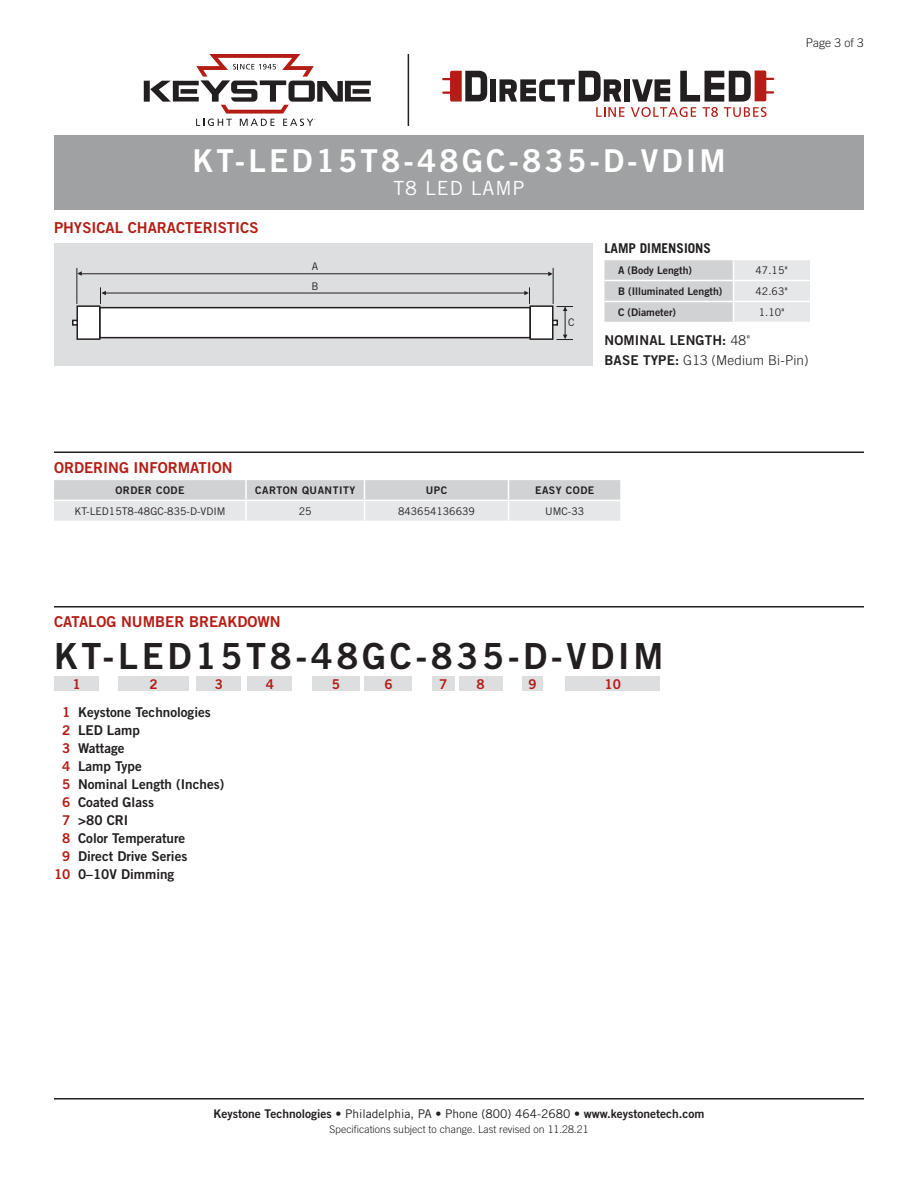
<style>
.page{position:relative;width:918px;height:1188px;background:#fff}
.page>*{position:absolute;margin:0;border:0;box-sizing:border-box;transform-origin:0 0}
.CatalogNumber{font:36px "Trade Gothic Bold Two";letter-spacing:.1em;color:#231f20}
.t1{font:31.5px "Trade Gothic Bold Two";letter-spacing:.1em;color:#fff}
.SubTitle{font:19.5px "Trade Gothic";letter-spacing:.05em;color:#fff}
.Heading_01{font:15px "Trade Gothic Bold Two";color:#b41d15}
.Catalog_Key{font:13.5px "Trade Gothic Bold Two";color:#231f20}
.Text{font:300 13.5px "Trade Gothic";letter-spacing:.01em;color:#231f20}
.Text-2{font:13.5px "Trade Gothic Bold Two";letter-spacing:.01em;color:#231f20}
.Heading_02{font:700 13.5px "Trade Gothic";color:#231f20}
.Catalog_BarNumber{font:13.5px "Trade Gothic Bold Two";color:#b41d15}
.t2{font:12px "Trade Gothic Bold Two";color:#231f20}
.Page{font:300 12px "Trade Gothic";color:#231f20}
.Table_Text{font:10.5px "Trade Gothic";color:#231f20}
.Rev{font:300 10.5px "Trade Gothic";color:#231f20}
.Table_Header{font:10.5px "Trade Gothic Bold Two";color:#231f20}
.Table_Header_Caps{font:10.5px "Trade Gothic Bold Two";letter-spacing:.05em;color:#231f20}
.Art_Callout{font:10.5px "Trade Gothic";color:#231f20}
.s1{font-family:"Trade Gothic";font-weight:300}
.s2{font-family:"Trade Gothic Bold Two";font-weight:400}
.s3{color:#b41d15}
.s4{font-family:"Trade Gothic"}
</style>
<div class="page">
<hr style="left:54px;top:606px;width:810px;height:2px;background:#231f20">
<hr style="left:54px;top:1098px;width:810px;height:2px;background:#231f20">
<div style="left:54px;top:676px;width:45px;height:16px;background:#dddee0"></div>
<div style="left:118px;top:676px;width:71px;height:16px;background:#dddee0"></div>
<div style="left:248px;top:676px;width:44px;height:16px;background:#dddee0"></div>
<div style="left:196px;top:676px;width:46px;height:16px;background:#dddee0"></div>
<div style="left:566px;top:676px;width:94px;height:16px;background:#dddee0"></div>
<div style="left:312px;top:676px;width:48px;height:16px;background:#dddee0"></div>
<div style="left:364px;top:676px;width:48px;height:16px;background:#dddee0"></div>
<div style="left:432px;top:676px;width:22px;height:16px;background:#dddee0"></div>
<div style="left:522px;top:676px;width:21px;height:16px;background:#dddee0"></div>
<div style="left:459px;top:676px;width:43px;height:16px;background:#dddee0"></div>
<div style="left:54px;top:479px;width:192px;height:21px;background:#d1d2d4"></div>
<div style="left:54px;top:500px;width:192px;height:21px;background:#e6e7e9"></div>
<hr style="left:245px;top:501px;width:2px;height:20px;background:#fff">
<hr style="left:245px;top:480px;width:2px;height:20px;background:#fff">
<hr style="left:54px;top:479px;width:192px;height:1px;background:#fff">
<hr style="left:54px;top:500px;width:192px;height:1px;background:#fff">
<svg style="left:246px;top:480px;width:375px;height:41px;background:#dddee0"></svg>
<hr style="left:364px;top:500px;width:144px;height:1px;background:#fff">
<div style="left:54px;top:135px;width:810px;height:74px;background:#a0a1a3"></div>
<hr style="left:408px;top:54px;width:1px;height:72px;background:#231f20">
<svg style="left:144px;top:54px;width:227px;height:72px"></svg>
<svg style="left:442px;top:71px;width:45px;height:31px"></svg>
<div style="left:490px;top:79px;width:6px;height:23px;background:#231f20"></div>
<div style="left:625px;top:79px;width:5px;height:23px;background:#231f20"></div>
<svg style="left:500px;top:71px;width:125px;height:46px"></svg>
<svg style="left:631px;top:71px;width:143px;height:46px"></svg>
<svg style="left:604px;top:260px;width:206px;height:62px;background:#dbdcde"></svg>
<div style="left:54px;top:243px;width:538px;height:123px;background:#dddee0"></div>
<hr style="left:553px;top:268px;width:1px;height:36px;background:#231f20">
<svg style="left:548px;top:272px;width:5px;height:4px"></svg>
<svg style="left:78px;top:271px;width:4px;height:5px"></svg>
<hr style="left:80px;top:274px;width:469px;height:1px;background:#231f20">
<svg style="left:524px;top:287px;width:6px;height:17px"></svg>
<hr style="left:104px;top:293px;width:422px;height:1px;background:#231f20">
<hr style="left:77px;top:268px;width:1px;height:36px;background:#231f20">
<svg style="left:100px;top:287px;width:6px;height:17px"></svg>
<div style="left:100px;top:308px;width:430px;height:30px;background:#fff"></div>
<div style="left:99px;top:307px;width:432px;height:31px;border:2px solid #231f20"></div>
<div style="left:77px;top:306px;width:23px;height:33px;background:#fff"></div>
<div style="left:76px;top:305px;width:24px;height:35px;border:2px solid #231f20"></div>
<div style="left:530px;top:306px;width:23px;height:33px;background:#fff"></div>
<div style="left:530px;top:305px;width:24px;height:35px;border:2px solid #231f20"></div>
<svg style="left:72px;top:320px;width:6px;height:6px"></svg>
<svg style="left:552px;top:306px;width:21px;height:34px"></svg>
<hr style="left:54px;top:452px;width:810px;height:1px;background:#231f20">
<p class="Page" style="left:806px;top:36px;width:60px">Page 3 of 3</p>
<p class="t1" style="left:192px;top:141px;width:535px">KT-LED15T8-48GC-835-D-VDIM</p>
<p class="SubTitle" style="left:393px;top:177px;width:133px">T8 LED LAMP</p>
<p class="Heading_01" style="left:54px;top:218px;width:206px">PHYSICAL CHARACTERISTICS</p>
<p class="Heading_02" style="left:604px;top:240px;width:108px">LAMP DIMENSIONS</p>
<p class="Table_Header" style="left:618px;top:264px;width:76px">A (Body Length)</p>
<p class="Table_Text" style="left:756px;top:264px;width:34px">47.15"</p>
<p class="Table_Header" style="left:618px;top:285px;width:106px">B (Illuminated Length)</p>
<p class="Table_Text" style="left:756px;top:285px;width:34px">42.63"</p>
<p class="Table_Header" style="left:618px;top:306px;width:60px">C (Diameter)</p>
<p class="Table_Text" style="left:759px;top:306px;width:27px">1.10"</p>
<p class="Text-2" style="left:604px;top:332px;width:148px">NOMINAL LENGTH: <span class="s1">48"</span></p>
<p class="Text" style="left:604px;top:352px;width:206px"><span class="s2">BASE TYPE:</span> G13 (Medium Bi-Pin)</p>
<p class="Art_Callout" style="left:312px;top:260px;width:8px">A</p>
<p class="Art_Callout" style="left:311px;top:279px;width:9px">B</p>
<p class="Art_Callout" style="left:568px;top:316px;width:8px">C</p>
<p class="Heading_01" style="left:54px;top:458px;width:180px">ORDERING INFORMATION</p>
<p class="Table_Header_Caps" style="left:115px;top:484px;width:71px">ORDER CODE</p>
<p class="Table_Header_Caps" style="left:255px;top:484px;width:102px">CARTON QUANTITY</p>
<p class="Table_Header_Caps" style="left:426px;top:484px;width:23px">UPC</p>
<p class="Table_Header_Caps" style="left:535px;top:484px;width:61px">EASY CODE</p>
<p class="Table_Text" style="left:74px;top:505px;width:153px">KT-LED15T8-48GC-835-D-VDIM</p>
<p class="Table_Text" style="left:299px;top:505px;width:14px">25</p>
<p class="Table_Text" style="left:398px;top:505px;width:78px">843654136639</p>
<p class="Table_Text" style="left:545px;top:505px;width:41px">UMC-33</p>
<p class="Heading_01" style="left:54px;top:612px;width:228px">CATALOG NUMBER BREAKDOWN</p>
<p class="CatalogNumber" style="left:54px;top:634px;width:611px">KT-LED15T8-48GC-835-D-VDIM</p>
<p class="Catalog_BarNumber" style="left:72px;top:676px;width:10px">1</p>
<p class="Catalog_BarNumber" style="left:150px;top:676px;width:10px">2</p>
<p class="Catalog_BarNumber" style="left:215px;top:676px;width:10px">3</p>
<p class="Catalog_BarNumber" style="left:266px;top:676px;width:10px">4</p>
<p class="Catalog_BarNumber" style="left:332px;top:676px;width:10px">5</p>
<p class="Catalog_BarNumber" style="left:384px;top:676px;width:10px">6</p>
<p class="Catalog_BarNumber" style="left:439px;top:676px;width:10px">7</p>
<p class="Catalog_BarNumber" style="left:477px;top:676px;width:10px">8</p>
<p class="Catalog_BarNumber" style="left:528px;top:676px;width:10px">9</p>
<p class="Catalog_BarNumber" style="left:605px;top:676px;width:18px">10</p>
<p class="Catalog_Key" style="left:62px;top:704px;width:150px"><span class="s3">1</span> Keystone Technologies</p>
<p class="Catalog_Key" style="left:62px;top:722px;width:79px"><span class="s3">2</span> LED Lamp</p>
<p class="Catalog_Key" style="left:62px;top:740px;width:64px"><span class="s3">3</span> Wattage</p>
<p class="Catalog_Key" style="left:62px;top:758px;width:81px"><span class="s3">4</span> Lamp Type</p>
<p class="Catalog_Key" style="left:62px;top:776px;width:164px"><span class="s3">5</span> Nominal Length (Inches)</p>
<p class="Catalog_Key" style="left:62px;top:794px;width:93px"><span class="s3">6</span> Coated Glass</p>
<p class="Catalog_Key" style="left:62px;top:812px;width:68px"><span class="s3">7</span> &gt;80 CRI</p>
<p class="Catalog_Key" style="left:62px;top:830px;width:125px"><span class="s3">8</span> Color Temperature</p>
<p class="Catalog_Key" style="left:62px;top:848px;width:127px"><span class="s3">9</span> Direct Drive Series</p>
<p class="Catalog_Key" style="left:54px;top:866px;width:122px"><span class="s3">10</span> 0–10V Dimming</p>
<p class="t2" style="left:214px;top:1106px;width:492px">Keystone Technologies <span class="s4">• Philadelphia, PA • Phone (800) 464-2680 •</span> www.keystonetech.com</p>
<p class="Rev" style="left:329px;top:1123px;width:261px">Specifications subject to change. Last revised on 11.28.21</p>
</div>
